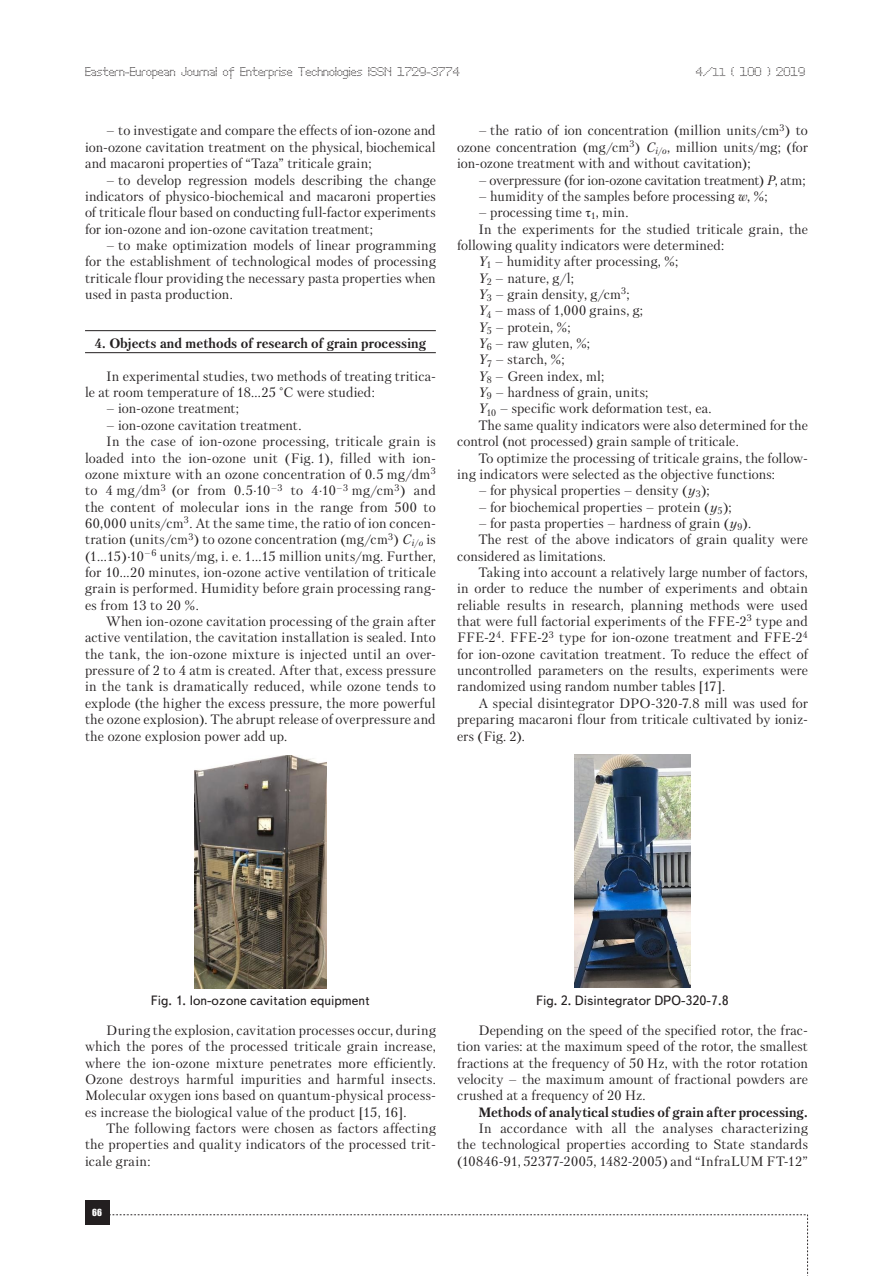
<style>
.page{position:relative;width:893px;height:1276px;background:#fff}
.page>*{position:absolute;margin:0;border:0;box-sizing:border-box;transform-origin:0 0}
.Text__англ{font:13.5px/16.4px "Petersburg C";letter-spacing:.005em;color:#231f20;text-align:justify}
.Рисунок{font:13.5px "Text Book C";color:#231f20}
.Text__англ-2{font:13.5px "Petersburg C";letter-spacing:-.02em;color:#231f20}
.Text__англ-3{font:700 13.5px "Petersburg C";letter-spacing:.005em;color:#231f20}
.Раздел_статьи{font:700 13.5px "Petersburg C";color:#231f20}
.t1{font:12px "Perfo";letter-spacing:.015em;color:#231f20}
.t2{font:9px "Impact";color:#fff}
.s1{font-size:10.5px}
.s2{font-style:italic}
.s3{font-family:"Times New Roman"}
</style>
<div class="page">
<div style="left:85px;top:1200px;width:24px;height:24px;background:#231f20"></div>
<svg style="left:109px;top:1214px;width:699px;height:62px"></svg>
<hr style="left:85px;top:330px;width:351px;height:1px;background:#231f20">
<hr style="left:85px;top:352px;width:351px;height:1px;background:#231f20">
<img style="left:195px;top:755px;width:131px;height:233px">
<img style="left:575px;top:754px;width:115px;height:233px">
<p class="t1" style="left:85px;top:65px;width:376px">Eastern-European Journal of Enterprise Technologies ISSN 1729-3774</p>
<p class="t1" style="left:696px;top:65px;width:111px">4/<span class="s1">11</span> ( 100 ) 2019</p>
<p class="Text__англ" style="left:85px;top:122px;width:352px;text-indent:21px">– to investigate and compare the effects of ion-ozone and ion-ozone cavitation treatment on the physical, biochemical and macaroni properties of “Taza” triticale grain;</p>
<p class="Text__англ" style="left:85px;top:171px;width:352px;text-indent:21px">– to develop regression models describing the change indicators of physico-biochemical and macaroni properties of triticale flour based on conducting full-factor experiments for ion-ozone and ion-ozone cavitation treatment;</p>
<p class="Text__англ" style="left:85px;top:237px;width:352px;text-indent:21px">– to make optimization models of linear programming for the establishment of technological modes of processing triticale flour providing the necessary pasta properties when used in pasta production.</p>
<p class="Раздел_статьи" style="left:95px;top:336px;width:333px">4. Objects and methods of research of grain processing</p>
<p class="Text__англ" style="left:85px;top:368px;width:352px;text-indent:21px">In experimental studies, two methods of treating tritica&shy;le at room temperature of 18...25 °C were studied:</p>
<p class="Text__англ" style="left:106px;top:400px;width:134px">– ion-ozone treatment;</p>
<p class="Text__англ" style="left:106px;top:417px;width:197px">– ion-ozone cavitation treatment.</p>
<p class="Text__англ" style="left:85px;top:433px;width:352px;text-indent:21px">In the case of ion-ozone processing, triticale grain is loaded into the ion-ozone unit (Fig. 1), filled with ion&shy;ozone mixture with an ozone concentration of 0.5 mg/dm<sup>3 </sup>to 4 mg/dm<sup>3</sup> (or from 0.5∙10<sup>–3</sup> to 4∙10<sup>–3</sup> mg/cm<sup>3</sup>) and the content of molecular ions in the range from 500 to 60,000 units/cm<sup>3</sup>. At the same time, the ratio of ion concen&shy;tration (units/cm<sup>3</sup>) to ozone concentration (mg/cm<sup>3</sup>) <span class="s2">C</span><sub>i</sub><sub>/</sub><sub>o</sub> is (1...15)∙10<sup>–6</sup> units/mg, i. e. 1...15 million units/mg. Further, for 10...20 minutes, ion-ozone active ventilation of triticale grain is performed. Humidity before grain processing rang&shy;es from 13 to 20 %.</p>
<p class="Text__англ" style="left:85px;top:613px;width:352px;text-indent:21px">When ion-ozone cavitation processing of the grain after active ventilation, the cavitation installation is sealed. Into the tank, the ion-ozone mixture is injected until an over&shy;pressure of 2 to 4 atm is created. After that, excess pressure in the tank is dramatically reduced, while ozone tends to explode (the higher the excess pressure, the more powerful the ozone explosion). The abrupt release of overpressure and the ozone explosion power add up.</p>
<p class="Text__англ" style="left:457px;top:122px;width:352px;text-indent:21px">– the ratio of ion concentration (million units/cm<sup>3</sup>) to ozone concentration (mg/cm<sup>3</sup>) <span class="s2">C</span><sub>i</sub><sub>/</sub><sub>o</sub>, million units/mg; (for ion-ozone treatment with and without cavitation);</p>
<p class="Text__англ-2" style="left:478px;top:172px;width:329px">– overpressure (for ion-ozone cavitation treatment) <span class="s2">P</span>, atm;</p>
<p class="Text__англ" style="left:478px;top:188px;width:291px">– humidity of the samples before processing <span class="s2">w</span>, %;</p>
<p class="Text__англ" style="left:478px;top:204px;width:152px">– processing time <span class="s3">τ</span><sub>1</sub>, min.</p>
<p class="Text__англ" style="left:457px;top:220px;width:352px;text-indent:21px">In the experiments for the studied triticale grain, the following quality indicators were determined:</p>
<p class="Text__англ" style="left:478px;top:253px;width:201px"><span class="s2">Y</span><sub>1</sub> – humidity after processing, %;</p>
<p class="Text__англ" style="left:478px;top:270px;width:97px"><span class="s2">Y</span><sub>2</sub> – nature, g/l;</p>
<p class="Text__англ" style="left:478px;top:286px;width:153px"><span class="s2">Y</span><sub>3</sub> – grain density, g/cm<sup>3</sup>;</p>
<p class="Text__англ" style="left:478px;top:302px;width:166px"><span class="s2">Y</span><sub>4</sub> – mass of 1,000 grains, g;</p>
<p class="Text__англ" style="left:478px;top:319px;width:94px"><span class="s2">Y</span><sub>5</sub> – protein, %;</p>
<p class="Text__англ" style="left:478px;top:335px;width:113px"><span class="s2">Y</span><sub>6</sub> – raw gluten, %;</p>
<p class="Text__англ" style="left:478px;top:351px;width:88px"><span class="s2">Y</span><sub>7</sub> – starch, %;</p>
<p class="Text__англ" style="left:478px;top:368px;width:128px"><span class="s2">Y</span><sub>8</sub> – Green index, ml;</p>
<p class="Text__англ" style="left:478px;top:384px;width:172px"><span class="s2">Y</span><sub>9</sub> – hardness of grain, units;</p>
<p class="Text__англ" style="left:478px;top:400px;width:235px"><span class="s2">Y</span><sub>10</sub> – specific work deformation test, ea.</p>
<p class="Text__англ" style="left:457px;top:417px;width:352px;text-indent:21px">The same quality indicators were also determined for the control (not processed) grain sample of triticale.</p>
<p class="Text__англ" style="left:457px;top:449px;width:352px;text-indent:21px">To optimize the processing of triticale grains, the follow&shy;ing indicators were selected as the objective functions:</p>
<p class="Text__англ" style="left:478px;top:482px;width:233px">– for physical properties – density (<span class="s2">y</span><sub>3</sub>);</p>
<p class="Text__англ" style="left:478px;top:498px;width:255px">– for biochemical properties – protein (<span class="s2">y</span><sub>5</sub>);</p>
<p class="Text__англ" style="left:478px;top:515px;width:274px">– for pasta properties – hardness of grain (<span class="s2">y</span><sub>9</sub>).</p>
<p class="Text__англ" style="left:457px;top:531px;width:352px;text-indent:21px">The rest of the above indicators of grain quality were considered as limitations.</p>
<p class="Text__англ" style="left:457px;top:564px;width:352px;text-indent:21px">Taking into account a relatively large number of factors, in order to reduce the number of experiments and obtain reliable results in research, planning methods were used that were full factorial experiments of the FFE-2<sup>3</sup> type and FFE-2<sup>4</sup>. FFE-2<sup>3</sup> type for ion-ozone treatment and FFE-2<sup>4 </sup>for ion-ozone cavitation treatment. To reduce the effect of uncontrolled parameters on the results, experiments were randomized using random number tables [17].</p>
<p class="Text__англ" style="left:457px;top:695px;width:352px;text-indent:21px">A special disintegrator DPO-320-7.8 mill was used for preparing macaroni flour from triticale cultivated by ioniz&shy;ers (Fig. 2).</p>
<p class="Рисунок" style="left:151px;top:993px;width:221px">Fig. 1. Ion-ozone cavitation equipment</p>
<p class="Рисунок" style="left:536px;top:993px;width:194px">Fig. 2. Disintegrator DPO-320-7.8</p>
<p class="Text__англ" style="left:85px;top:1022px;width:352px;text-indent:21px">During the explosion, cavitation processes occur, during which the pores of the processed triticale grain increase, where the ion-ozone mixture penetrates more efficiently.<br>Ozone destroys harmful impurities and harmful insects.<br>Molecular oxygen ions based on quantum-physical process&shy;es increase the biological value of the product [15, 16].</p>
<p class="Text__англ" style="left:85px;top:1120px;width:352px;text-indent:21px">The following factors were chosen as factors affecting the properties and quality indicators of the processed trit&shy;icale grain:</p>
<p class="t2" style="left:92px;top:1205px;width:11px">66</p>
<p class="Text__англ" style="left:457px;top:1022px;width:352px;text-indent:21px">Depending on the speed of the specified rotor, the frac&shy;tion varies: at the maximum speed of the rotor, the smallest fractions at the frequency of 50 Hz, with the rotor rotation velocity – the maximum amount of fractional powders are crushed at a frequency of 20 Hz.</p>
<p class="Text__англ-3" style="left:478px;top:1104px;width:331px">Methods of analytical studies of grain after processing.</p>
<p class="Text__англ" style="left:457px;top:1120px;width:352px;text-indent:21px">In accordance with all the analyses characterizing the technological properties according to State standards (10846-91, 52377-2005, 1482-2005) and “InfraLUM FT-12”</p>
</div>
